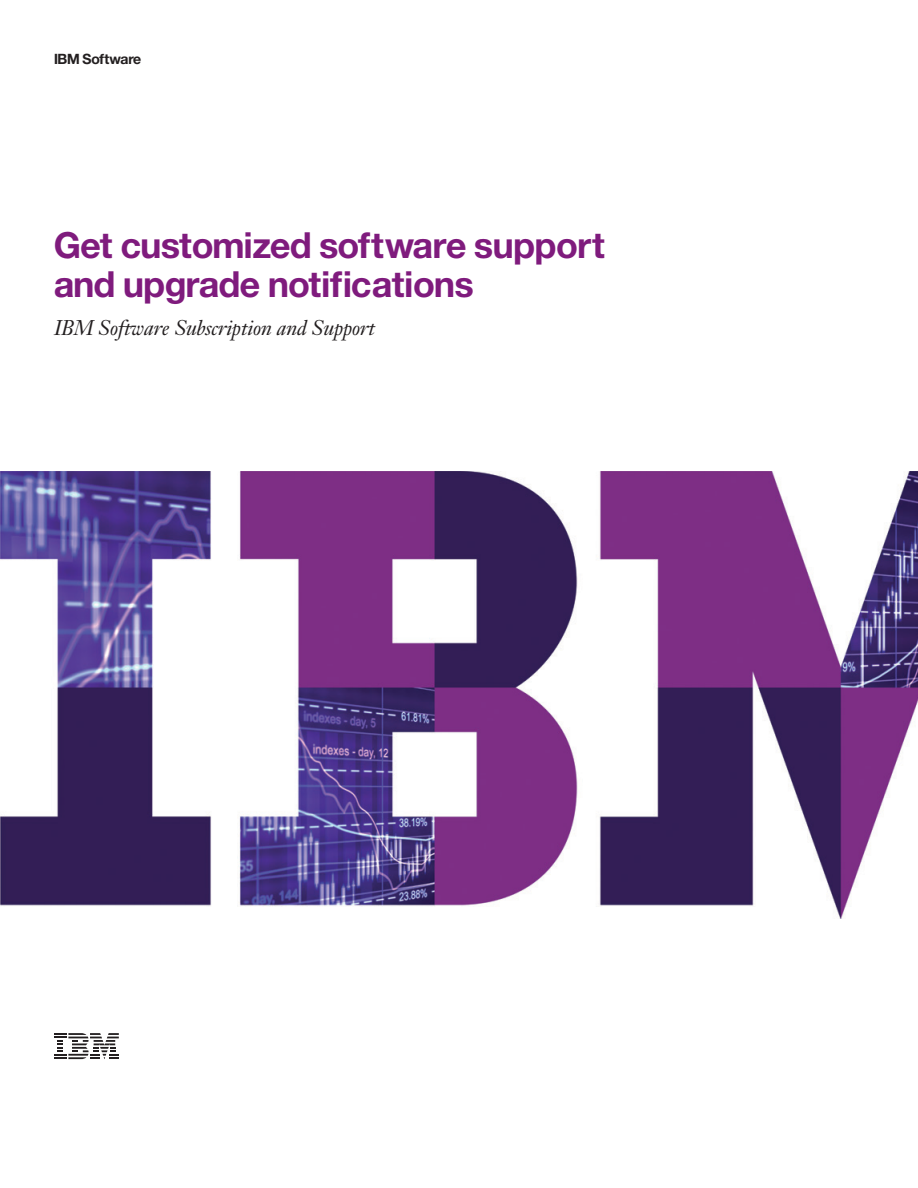
<style>
.page{position:relative;width:918px;height:1188px;background:#fff}
.page>*{position:absolute;margin:0;border:0;box-sizing:border-box;transform-origin:0 0}
._1A_title__color{font:700 36px/39px "Helv Neuefor IBM";letter-spacing:-.01em;color:#7f1b7d}
._1B_subtitle{font:italic 21px "Janson Text LT Pro";letter-spacing:-.01em;color:#231f20}
.t1{font:700 14.25px "Helv Neuefor IBM";letter-spacing:-.02em;color:#231f20}
</style>
<div class="page">
<img style="left:0;top:471px;width:918px;height:448px">
<svg style="left:54px;top:1033px;width:65px;height:26px"></svg>
<p class="t1" style="left:54px;top:50px;width:89px">IBM Software</p>
<p class="_1A_title__color" style="left:54px;top:225px;width:553px">Get customized software support and upgrade notifications</p>
<p class="_1B_subtitle" style="left:54px;top:314px;width:323px">IBM Software Subscription and Support</p>
</div>
